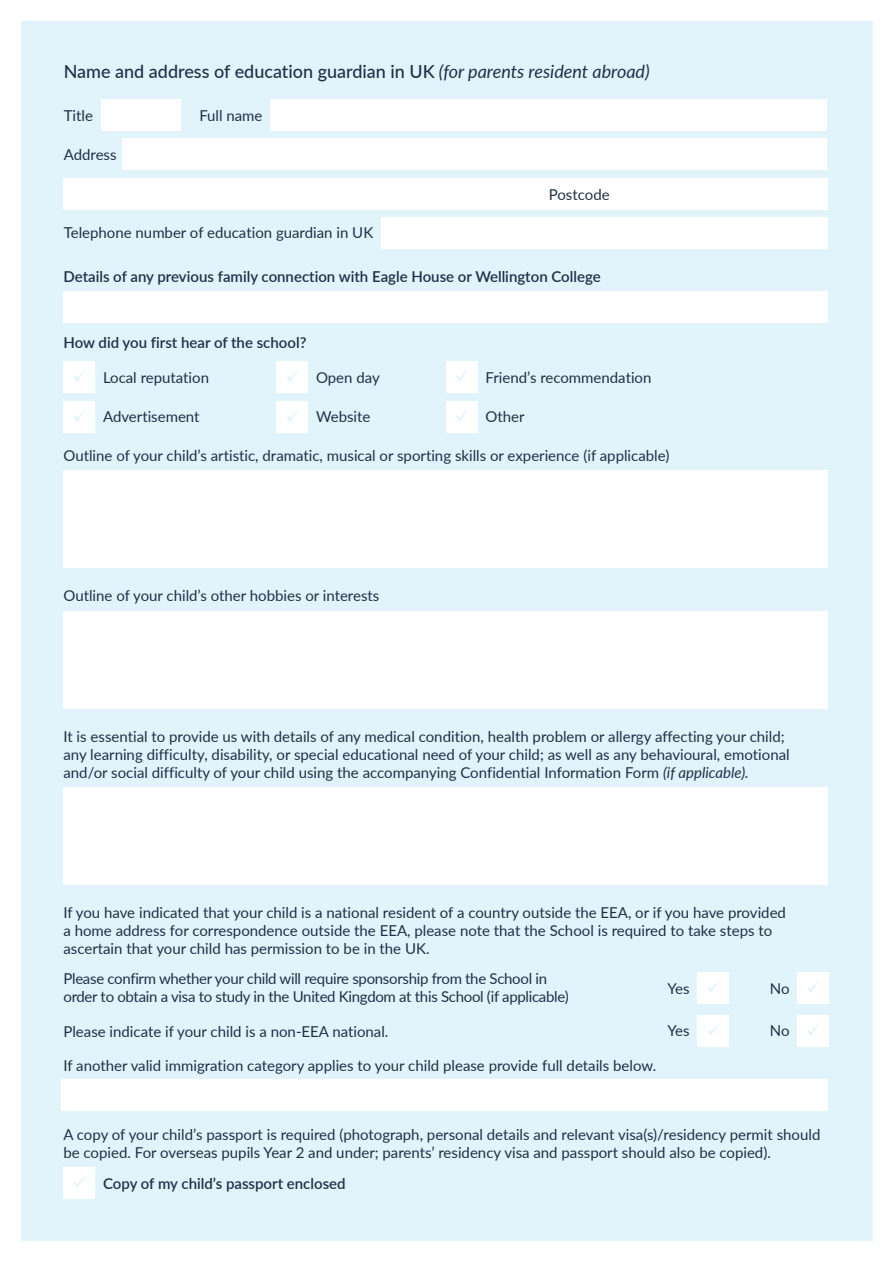
<style>
.page{position:relative;width:893px;height:1263px;background:#fff}
.page>*{position:absolute;margin:0;border:0;box-sizing:border-box;transform-origin:0 0}
.t1{font:500 18px "Lato";color:#202f46}
.t2{font:15px/18px "Lato";color:#202f46}
.t3{font:15px/18px "Lato";letter-spacing:-.02em;color:#202f46}
.t4{font:600 15px "Lato";color:#202f46}
.s1{font-weight:400;font-style:italic}
.s2{font-style:italic}
.s3{color:#e1f4fc}
</style>
<div class="page">
<div style="left:21px;top:21px;width:851px;height:1219px;background:#e1f4fc"></div>
<div style="left:63px;top:291px;width:765px;height:32px;background:#fff"></div>
<div style="left:63px;top:361px;width:32px;height:32px;background:#fff"></div>
<div style="left:276px;top:361px;width:32px;height:32px;background:#fff"></div>
<div style="left:446px;top:361px;width:32px;height:32px;background:#fff"></div>
<div style="left:63px;top:401px;width:32px;height:32px;background:#fff"></div>
<div style="left:276px;top:401px;width:32px;height:32px;background:#fff"></div>
<div style="left:446px;top:401px;width:32px;height:32px;background:#fff"></div>
<div style="left:63px;top:470px;width:765px;height:98px;background:#fff"></div>
<div style="left:63px;top:611px;width:765px;height:97px;background:#fff"></div>
<div style="left:63px;top:787px;width:765px;height:97px;background:#fff"></div>
<div style="left:62px;top:1079px;width:766px;height:32px;background:#fff"></div>
<div style="left:63px;top:1167px;width:32px;height:32px;background:#fff"></div>
<div style="left:101px;top:99px;width:80px;height:32px;background:#fff"></div>
<div style="left:271px;top:99px;width:556px;height:32px;background:#fff"></div>
<div style="left:123px;top:138px;width:704px;height:32px;background:#fff"></div>
<div style="left:63px;top:178px;width:764px;height:32px;background:#fff"></div>
<div style="left:381px;top:217px;width:446px;height:32px;background:#fff"></div>
<div style="left:697px;top:972px;width:32px;height:32px;background:#fff"></div>
<div style="left:797px;top:972px;width:32px;height:32px;background:#fff"></div>
<div style="left:697px;top:1015px;width:32px;height:32px;background:#fff"></div>
<div style="left:797px;top:1015px;width:32px;height:32px;background:#fff"></div>
<p class="t1" style="left:64px;top:59px;width:587px">Name and address of education guardian in UK <span class="s1">(for parents resident abroad)</span></p>
<p class="t2" style="left:64px;top:105px;width:31px">Title</p>
<p class="t2" style="left:199px;top:105px;width:65px">Full name</p>
<p class="t2" style="left:64px;top:145px;width:54px">Address</p>
<p class="t2" style="left:549px;top:185px;width:62px">Postcode</p>
<p class="t2" style="left:64px;top:223px;width:311px">Telephone number of education guardian in UK</p>
<p class="t4" style="left:63px;top:266px;width:539px">Details of any previous family connection with Eagle House or Wellington College</p>
<p class="t4" style="left:63px;top:331px;width:245px">How did you first hear of the school?</p>
<p class="t2" style="left:103px;top:368px;width:108px">Local reputation</p>
<p class="t2" style="left:316px;top:368px;width:65px">Open day</p>
<p class="t2" style="left:486px;top:368px;width:167px">Friend’s recommendation</p>
<p class="t2" style="left:103px;top:407px;width:98px">Advertisement</p>
<p class="t2" style="left:316px;top:407px;width:56px">Website</p>
<p class="t2" style="left:486px;top:407px;width:41px">Other</p>
<p class="t2" style="left:63px;top:446px;width:607px">Outline of your child’s artistic, dramatic, musical or sporting skills or experience (if applicable)</p>
<p class="t2" style="left:63px;top:586px;width:317px">Outline of your child’s other hobbies or interests</p>
<p class="t2" style="left:63px;top:726px;width:728px">It is essential to provide us with details of any medical condition, health problem or allergy affecting your child; any learning difficulty, disability, or special educational need of your child; as well as any behavioural, emotional and/or social difficulty of your child using the accompanying Confidential Information Form <span class="s2">(if applicable).</span></p>
<p class="t2" style="left:63px;top:902px;width:724px">If you have indicated that your child is a national resident of a country outside the EEA, or if you have provided a home address for correspondence outside the EEA, please note that the School is required to take steps to ascertain that your child has permission to be in the UK.</p>
<p class="t3" style="left:63px;top:969px;width:507px">Please confirm whether your child will require sponsorship from the School in order to obtain a visa to study in the United Kingdom at this School (if applicable)</p>
<p class="t2" style="left:63px;top:1022px;width:327px">Please indicate if your child is a non-EEA national.</p>
<p class="t2" style="left:63px;top:1056px;width:594px">If another valid immigration category applies to your child please provide full details below.</p>
<p class="t2" style="left:667px;top:978px;width:54px">Yes <span class="s3">✓</span></p>
<p class="t2" style="left:770px;top:978px;width:52px">No <span class="s3">✓</span></p>
<p class="t2" style="left:667px;top:1021px;width:54px">Yes <span class="s3">✓</span></p>
<p class="t2" style="left:770px;top:1021px;width:52px">No <span class="s3">✓</span></p>
<p class="t2" style="left:63px;top:1125px;width:758px">A copy of your child’s passport is required (photograph, personal details and relevant visa(s)/residency permit should be copied. For overseas pupils Year 2 and under; parents’ residency visa and passport should also be copied).</p>
<p class="t4" style="left:103px;top:1172px;width:244px">Copy of my child’s passport enclosed</p>
</div>
